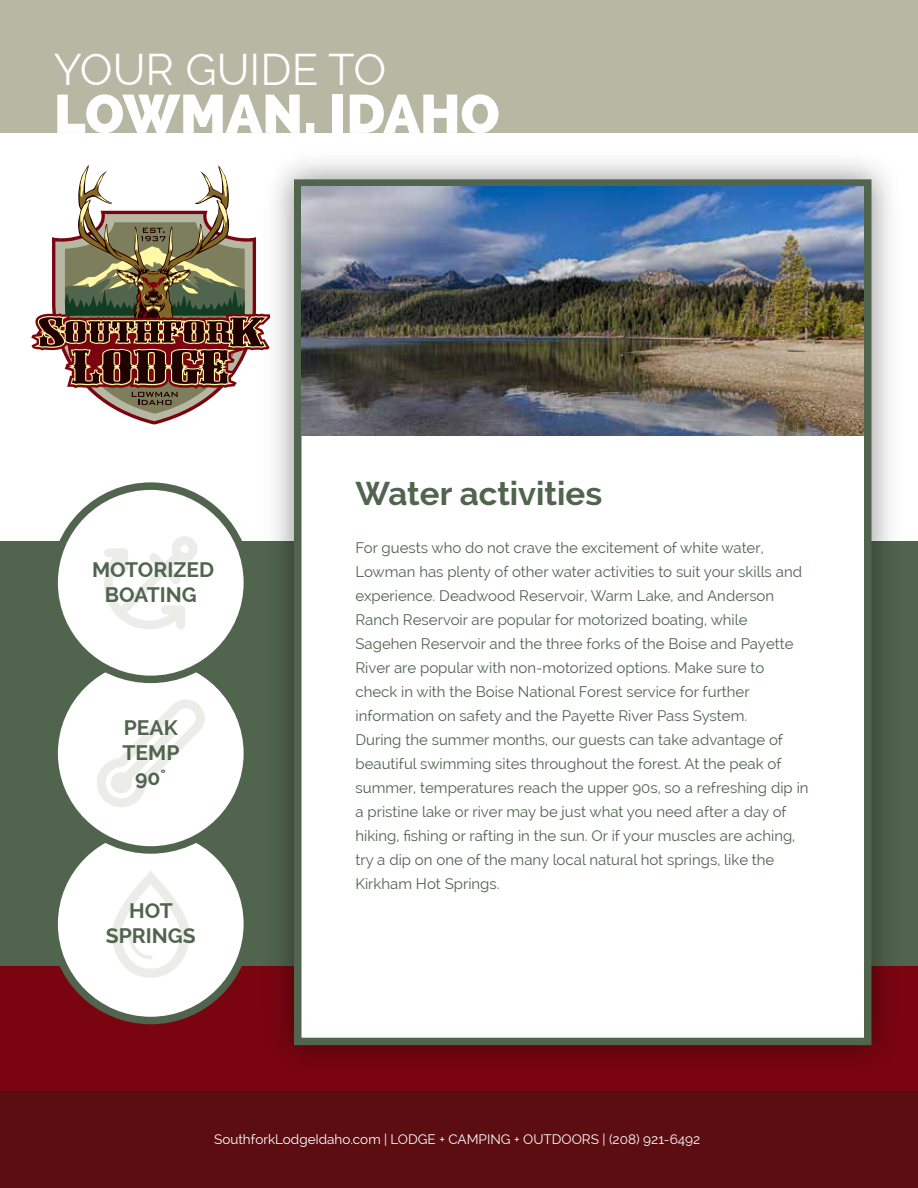
<style>
.page{position:relative;width:918px;height:1188px;background:#fff}
.page>*{position:absolute;margin:0;border:0;box-sizing:border-box;transform-origin:0 0}
.t1{font:800 54px "Raleway";color:#fff}
.t2{font:43.5px "Raleway";color:#fff}
.t3{font:700 33px "Raleway";color:#50644e}
.t4{font:700 21px/25.2px "Raleway";color:#50644e;text-align:center}
.t5{font:15px/24px "Raleway";color:#50644e}
.t6{font:13.5px "Raleway";color:#fff}
</style>
<div class="page">
<div style="left:0;top:966px;width:918px;height:126px;background:#7a0511"></div>
<div style="left:0;top:1092px;width:918px;height:96px;background:#5b0d12"></div>
<div style="left:0;top:541px;width:918px;height:425px;background:#50644e"></div>
<div style="left:0;top:0;width:918px;height:133px;background:#b6b8a4"></div>
<img style="left:270px;top:160px;width:620px;height:899px">
<div style="left:294px;top:179px;width:578px;height:866px;background:#fff"></div>
<div style="left:54px;top:827px;width:193px;height:194px;background:#fff;border-radius:50%"></div>
<div style="left:50px;top:824px;width:201px;height:200px;border:8px solid #50644e;border-radius:50%"></div>
<svg style="left:122px;top:413px;width:65px;height:11px"></svg>
<svg style="left:31px;top:165px;width:239px;height:248px"></svg>
<img style="left:302px;top:187px;width:562px;height:249px">
<div style="left:54px;top:657px;width:193px;height:193px;background:#fff;border-radius:50%"></div>
<div style="left:50px;top:653px;width:201px;height:201px;border:8px solid #50644e;border-radius:50%"></div>
<div style="left:54px;top:486px;width:193px;height:193px;background:#fff;border-radius:50%"></div>
<div style="left:50px;top:482px;width:201px;height:201px;border:8px solid #50644e;border-radius:50%"></div>
<svg style="left:112px;top:871px;width:78px;height:107px"></svg>
<svg style="left:104px;top:536px;width:93px;height:94px"></svg>
<svg style="left:97px;top:699px;width:108px;height:108px"></svg>
<h2 class="t2" style="left:54px;top:44px;width:334px">YOUR GUIDE TO</h2>
<h1 class="t1" style="left:54px;top:83px;width:447px">LOWMAN, IDAHO</h1>
<h3 class="t4" style="left:92px;top:557px;width:124px">MOTORIZED<br>BOATING</h3>
<h3 class="t4" style="left:123px;top:715px;width:58px">PEAK<br>TEMP<br>90˚</h3>
<h3 class="t4" style="left:106px;top:898px;width:91px">HOT<br>SPRINGS</h3>
<h3 class="t3" style="left:356px;top:474px;width:248px">Water activities</h3>
<p class="t5" style="left:356px;top:535px;width:455px">For guests who do not crave the excitement of white water, Lowman has plenty of other water activities to suit your skills and experience. Deadwood Reservoir, Warm Lake, and Anderson Ranch Reservoir are popular for motorized boating, while Sagehen Reservoir and the three forks of the Boise and Payette River are popular with non-motorized options. Make sure to check in with the Boise National Forest service for further information on safety and the Payette River Pass System.<br>During the summer months, our guests can take advantage of beautiful swimming sites throughout the forest. At the peak of summer, temperatures reach the upper 90s, so a refreshing dip in a pristine lake or river may be just what you need after a day of hiking, fishing or rafting in the sun. Or if your muscles are aching, try a dip on one of the many local natural hot springs, like the Kirkham Hot Springs.</p>
<p class="t6" style="left:214px;top:1132px;width:488px">SouthforkLodgeIdaho.com | LODGE + CAMPING + OUTDOORS | (208) 921-6492</p>
</div>
